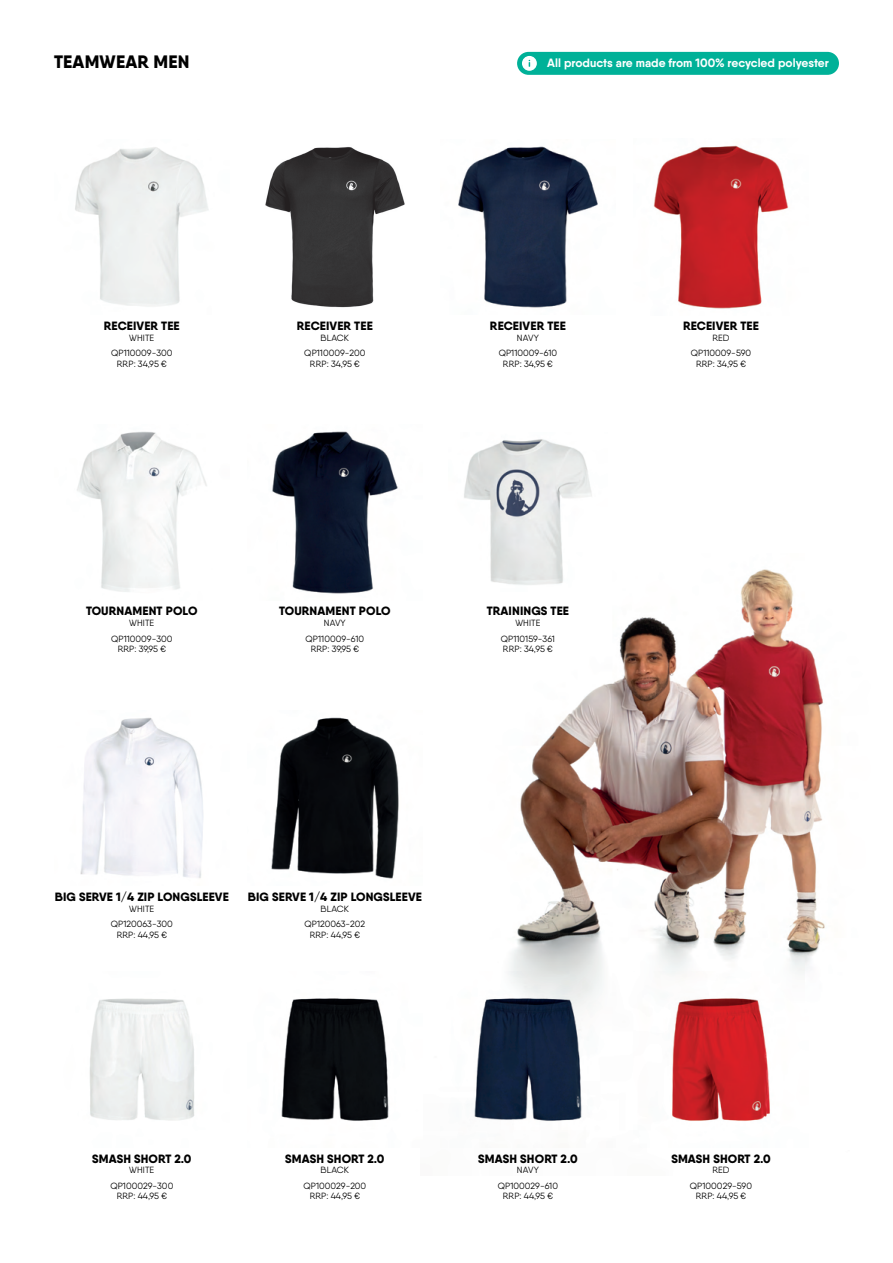
<style>
.page{position:relative;width:893px;height:1263px;background:#fff}
.page>*{position:absolute;margin:0;border:0;box-sizing:border-box;transform-origin:0 0}
.t1{font:800 18px "Qanelas";letter-spacing:.01em;color:#000}
.t2{font:800 12px "Qanelas";letter-spacing:.01em;color:#000}
.t3{font:700 12px "Qanelas";color:#fff}
.t4{font:9px/10.8px "Qanelas";color:#000;text-align:center}
</style>
<div class="page">
<img style="left:509px;top:569px;width:316px;height:403px">
<img style="left:80px;top:718px;width:124px;height:160px">
<img style="left:271px;top:717px;width:128px;height:162px">
<img style="left:75px;top:147px;width:134px;height:160px">
<img style="left:265px;top:147px;width:140px;height:161px">
<img style="left:458px;top:146px;width:140px;height:162px">
<img style="left:653px;top:145px;width:136px;height:164px">
<img style="left:272px;top:431px;width:126px;height:163px">
<img style="left:77px;top:431px;width:130px;height:161px">
<img style="left:464px;top:439px;width:143px;height:152px">
<img style="left:89px;top:998px;width:105px;height:123px">
<img style="left:281px;top:998px;width:108px;height:123px">
<img style="left:474px;top:972px;width:128px;height:149px">
<img style="left:666px;top:972px;width:138px;height:149px">
<div style="left:517px;top:52px;width:322px;height:23px;background:#00b198;border-radius:11px"></div>
<svg style="left:522px;top:56px;width:15px;height:15px"></svg>
<h1 class="t1" style="left:54px;top:51px;width:137px">TEAMWEAR MEN</h1>
<h2 class="t3" style="left:547px;top:56px;width:283px">All products are made from 100% recycled polyester</h2>
<h2 class="t2" style="left:104px;top:318px;width:77px">RECEIVER TEE</h2>
<p class="t4" style="left:129px;top:332px;width:27px">WHITE</p>
<h2 class="t2" style="left:297px;top:318px;width:77px">RECEIVER TEE</h2>
<p class="t4" style="left:321px;top:332px;width:30px">BLACK</p>
<h2 class="t2" style="left:490px;top:318px;width:77px">RECEIVER TEE</h2>
<p class="t4" style="left:517px;top:332px;width:23px">NAVY</p>
<h2 class="t2" style="left:683px;top:318px;width:77px">RECEIVER TEE</h2>
<p class="t4" style="left:712px;top:332px;width:19px">RED</p>
<p class="t4" style="left:111px;top:347px;width:63px">QP110009-300<br>RRP: 34,95 €</p>
<p class="t4" style="left:304px;top:347px;width:63px">QP110009-200<br>RRP: 34,95 €</p>
<p class="t4" style="left:499px;top:347px;width:60px">QP110009-610<br>RRP: 34,95 €</p>
<p class="t4" style="left:691px;top:347px;width:62px">QP110009-590<br>RRP: 34,95 €</p>
<h2 class="t2" style="left:86px;top:604px;width:113px">TOURNAMENT POLO</h2>
<p class="t4" style="left:129px;top:618px;width:27px">WHITE</p>
<h2 class="t2" style="left:279px;top:604px;width:113px">TOURNAMENT POLO</h2>
<p class="t4" style="left:324px;top:618px;width:23px">NAVY</p>
<h2 class="t2" style="left:487px;top:604px;width:84px">TRAININGS TEE</h2>
<p class="t4" style="left:515px;top:618px;width:27px">WHITE</p>
<p class="t4" style="left:111px;top:633px;width:63px">QP110009-300<br>RRP: 39,95 €</p>
<p class="t4" style="left:501px;top:633px;width:56px;text-align:left">QP110159-361<br>RRP: 34,95 €</p>
<p class="t4" style="left:306px;top:633px;width:60px">QP110009-610<br>RRP: 39,95 €</p>
<h2 class="t2" style="left:55px;top:889px;width:176px">BIG SERVE 1/4 ZIP LONGSLEEVE</h2>
<p class="t4" style="left:129px;top:903px;width:27px">WHITE</p>
<h2 class="t2" style="left:248px;top:889px;width:176px">BIG SERVE 1/4 ZIP LONGSLEEVE</h2>
<p class="t4" style="left:321px;top:903px;width:30px">BLACK</p>
<p class="t4" style="left:111px;top:918px;width:64px">QP120063-300<br>RRP: 44,95 €</p>
<p class="t4" style="left:304px;top:918px;width:62px">QP120063-202<br>RRP: 44,95 €</p>
<h2 class="t2" style="left:92px;top:1151px;width:101px">SMASH SHORT 2.0</h2>
<p class="t4" style="left:129px;top:1165px;width:27px">WHITE</p>
<h2 class="t2" style="left:285px;top:1151px;width:101px">SMASH SHORT 2.0</h2>
<p class="t4" style="left:321px;top:1165px;width:30px">BLACK</p>
<h2 class="t2" style="left:478px;top:1151px;width:101px">SMASH SHORT 2.0</h2>
<p class="t4" style="left:517px;top:1165px;width:23px">NAVY</p>
<h2 class="t2" style="left:671px;top:1151px;width:101px">SMASH SHORT 2.0</h2>
<p class="t4" style="left:712px;top:1165px;width:19px">RED</p>
<p class="t4" style="left:110px;top:1180px;width:64px">QP100029-300<br>RRP: 44,95 €</p>
<p class="t4" style="left:303px;top:1180px;width:64px">QP100029-200<br>RRP: 44,95 €</p>
<p class="t4" style="left:498px;top:1180px;width:62px">QP100029-610<br>RRP: 44,95 €</p>
<p class="t4" style="left:690px;top:1180px;width:64px">QP100029-590<br>RRP: 44,95 €</p>
</div>
